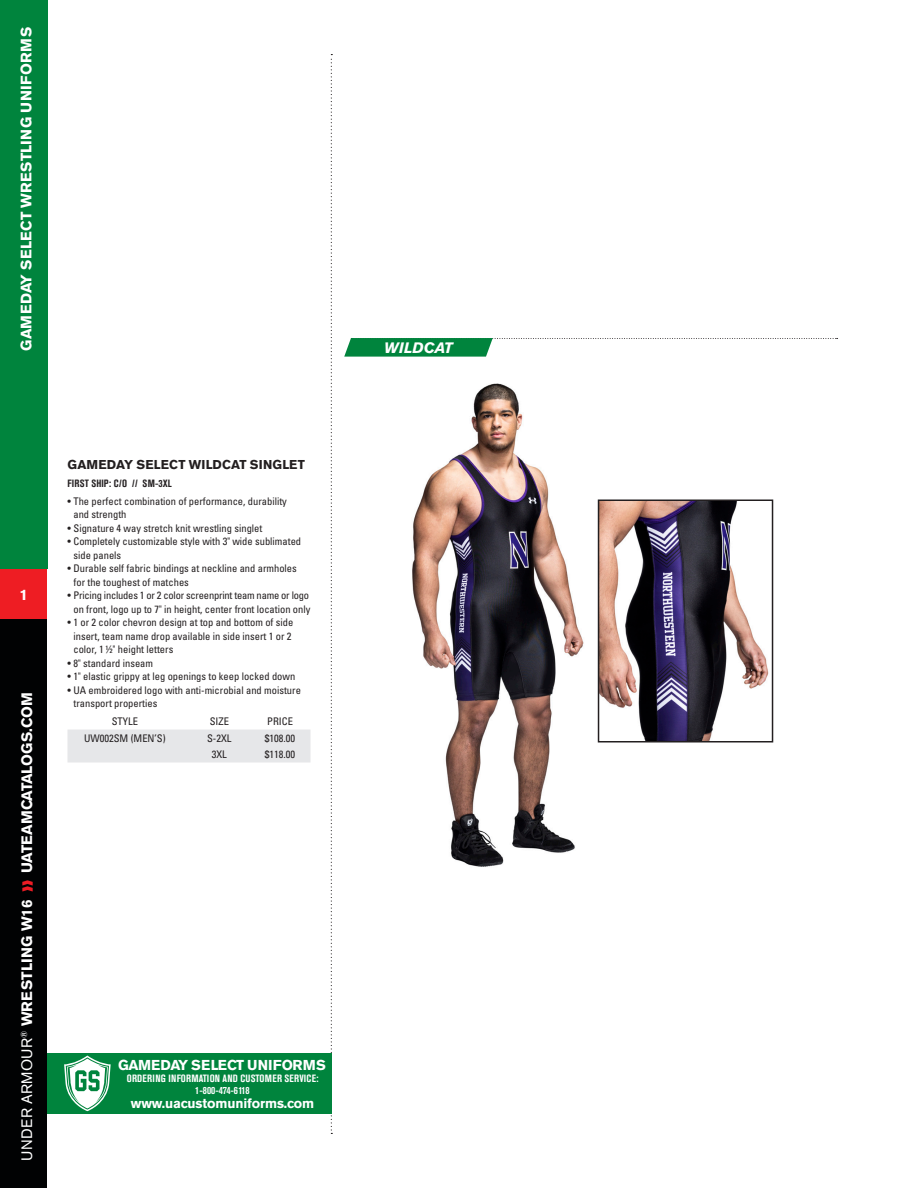
<style>
.page{position:relative;width:918px;height:1188px;background:#fff}
.page>*{position:absolute;margin:0;border:0;box-sizing:border-box;transform-origin:0 0}
.bodycopy{font:700 15px "Akzidenz Grotesk BE";color:#fff}
.bodycopy-2{font:700 15px "Akzidenz Grotesk BE";letter-spacing:.02em;color:#fff}
.Sidebar_Heads{font:italic 700 15px "Akzidenz Grotesk BE";color:#fff}
.Sidebar_Heads-2{font:700 14.25px "Akzidenz Grotesk BE";color:#fff}
.bodycopy-3{font:700 13.5px "Akzidenz Grotesk BE";letter-spacing:-.01em;color:#fff}
.bodycopy-4{font:700 12.75px "Akzidenz Grotesk BE";letter-spacing:.015em;color:#231f20}
.bodycopy-5{font:condensed 10.5px/13.5px "Univers";color:#231f20}
.bodycopy-6{font:condensed 10.5px/13.5px "Univers";letter-spacing:-.02em;color:#231f20;text-align:center}
.bodycopy-7{font:700 condensed 10.5px "Akzidenz Grotesk BE";letter-spacing:.025em;color:#fff}
.bodycopy-8{font:700 condensed 10.5px "Akzidenz Grotesk BE";letter-spacing:.01em;color:#231f20}
.bodycopy-9{font:700 condensed 10.5px "Akzidenz Grotesk BE";letter-spacing:-.01em;color:#fff}
.s1{font-weight:400}
.s2{color:#ee1c24}
</style>
<div class="page">
<svg style="left:331px;top:54px;width:1px;height:1080px"></svg>
<div style="left:0;top:619px;width:47px;height:569px;background:#010203"></div>
<div style="left:0;top:569px;width:47px;height:50px;background:#ee1d23"></div>
<img style="left:412px;top:383px;width:172px;height:484px">
<div style="left:0;top:0;width:47px;height:569px;background:#00843d"></div>
<div style="left:68px;top:730px;width:242px;height:33px;background:#e6e7e9"></div>
<svg style="left:344px;top:338px;width:494px;height:19px"></svg>
<div style="left:47px;top:1053px;width:285px;height:61px;background:#00843d"></div>
<svg style="left:64px;top:1056px;width:47px;height:55px"></svg>
<img style="left:601px;top:503px;width:168px;height:236px">
<div style="left:598px;top:500px;width:175px;height:242px;border:2px solid #231f20"></div>
<p class="bodycopy-2" style="left:18px;top:351px;width:325px;rotate:-90deg">GAMEDAY SELECT WRESTLING UNIFORMS</p>
<p class="bodycopy" style="left:19px;top:586px;width:10px">1</p>
<h1 class="bodycopy" style="left:18px;top:1161px;width:470px;rotate:-90deg"><span class="s1">UNDER ARMOUR</span><sup>®</sup> WRESTLING W16 <span class="s2">❱❱</span> UATEAMCATALOGS.COM</h1>
<p class="bodycopy-4" style="left:68px;top:457px;width:239px">GAMEDAY SELECT WILDCAT SINGLET</p>
<p class="bodycopy-8" style="left:68px;top:477px;width:106px">FIRST SHIP: C/O // SM-3XL</p>
<p class="bodycopy-5" style="left:68px;top:494px;width:221px">• The perfect combination of performance, durability</p>
<p class="bodycopy-5" style="left:73px;top:507px;width:55px">and strength</p>
<p class="bodycopy-5" style="left:68px;top:521px;width:196px">• Signature 4 way stretch knit wrestling singlet</p>
<p class="bodycopy-5" style="left:73px;top:534px;width:229px;text-indent:-6px">• Completely customizable style with 3" wide sublimated side panels</p>
<p class="bodycopy-5" style="left:73px;top:561px;width:225px;text-indent:-6px">• Durable self fabric bindings at neckline and armholes for the toughest of matches</p>
<p class="bodycopy-6" style="left:68px;top:588px;width:244px">• Pricing includes 1 or 2 color screenprint team name or logo on front, logo up to 7" in height, center front location only</p>
<p class="bodycopy-5" style="left:73px;top:615px;width:221px;text-indent:-6px">• 1 or 2 color chevron design at top and bottom of side insert, team name drop available in side insert 1 or 2 color, 1 ½" height letters</p>
<p class="bodycopy-5" style="left:68px;top:656px;width:87px">• 8" standard inseam</p>
<p class="bodycopy-5" style="left:68px;top:669px;width:229px">• 1" elastic grippy at leg openings to keep locked down</p>
<p class="bodycopy-5" style="left:73px;top:683px;width:229px;text-indent:-6px">• UA embroidered logo with anti-microbial and moisture transport properties</p>
<p class="bodycopy-5" style="left:112px;top:715px;width:28px">STYLE</p>
<p class="bodycopy-5" style="left:210px;top:715px;width:21px">SIZE</p>
<p class="bodycopy-5" style="left:267px;top:715px;width:27px">PRICE</p>
<p class="bodycopy-5" style="left:84px;top:731px;width:83px">UW002SM (MEN’S)</p>
<p class="bodycopy-5" style="left:207px;top:731px;width:26px">S-2XL</p>
<p class="bodycopy-5" style="left:265px;top:731px;width:32px">$108.00</p>
<p class="bodycopy-5" style="left:212px;top:748px;width:17px">3XL</p>
<p class="bodycopy-5" style="left:265px;top:748px;width:32px">$118.00</p>
<p class="Sidebar_Heads-2" style="left:118px;top:1057px;width:209px">GAMEDAY SELECT UNIFORMS</p>
<p class="bodycopy-7" style="left:127px;top:1073px;width:193px">ORDERING INFORMATION AND CUSTOMER SERVICE:</p>
<p class="bodycopy-9" style="left:195px;top:1085px;width:56px">1-800-474-6118</p>
<p class="bodycopy-3" style="left:131px;top:1095px;width:185px">www.uacustomuniforms.com</p>
<p class="Sidebar_Heads" style="left:384px;top:338px;width:70px">WILDCAT</p>
</div>
